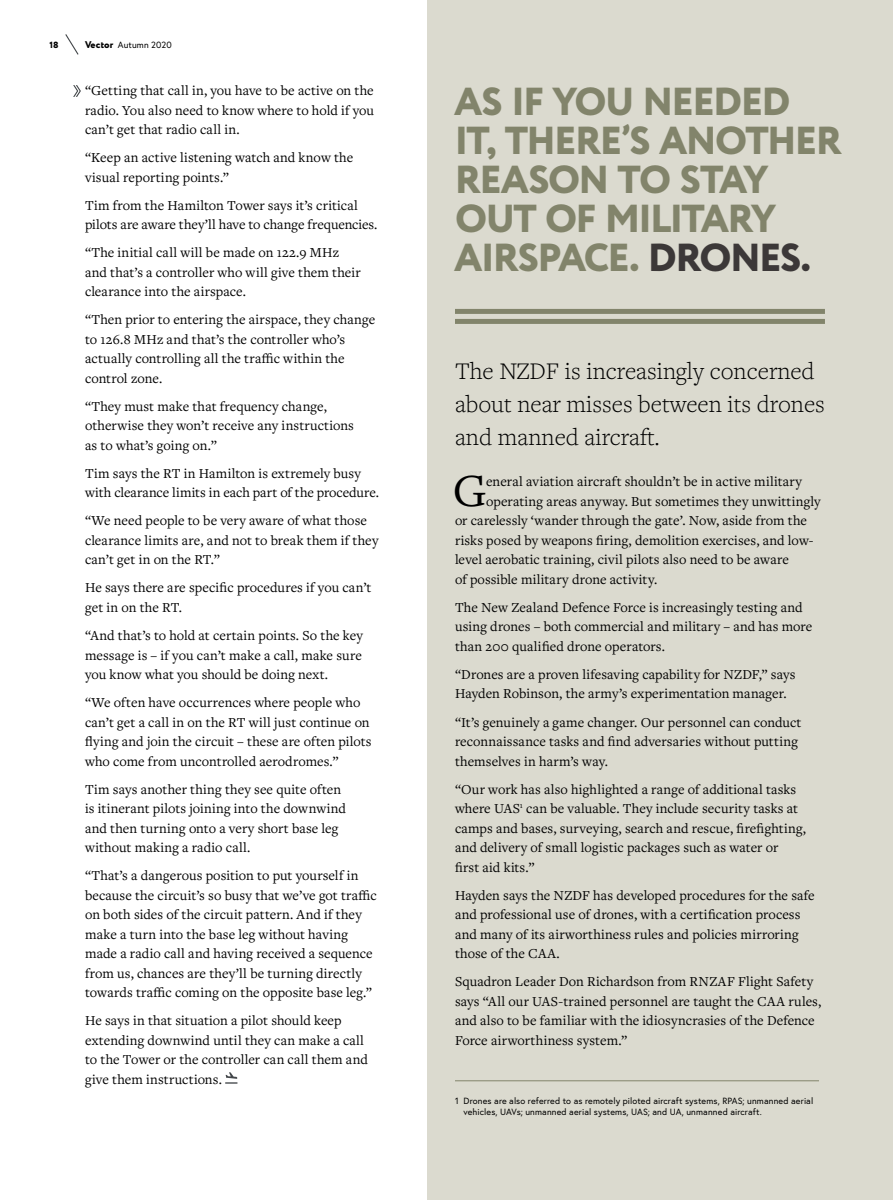
<style>
.page{position:relative;width:893px;height:1200px;background:#fff}
.page>*{position:absolute;margin:0;border:0;box-sizing:border-box;transform-origin:0 0}
.Body_-_first_para_sm{font:47.85px "Freight Text Pro";color:#000}
.t1{font:800 39px/39px "Circe";letter-spacing:-.045em;color:#82846b}
.Intro_Small{font:300 24.75px/33px "Freight Text Pro";color:#000}
.Body{font:14.25px/19.5px "Freight Text Pro";letter-spacing:.005em;color:#000}
.Body_-_first_para_sm-2{font:14.25px "Freight Text Pro";letter-spacing:.005em;color:#000}
.Footnote{font:9px/11.2px "Europa";letter-spacing:.015em;color:#000}
.t2{font:800 9px "Circe";color:#000}
.s1{font-family:"Circe";font-weight:800;font-size:9.75px}
.s2{color:#3c3838}
</style>
<div class="page">
<div style="left:427px;top:0;width:466px;height:1199px;background:#dbdacf"></div>
<svg style="left:225px;top:1072px;width:12px;height:11px"></svg>
<div style="left:455px;top:309px;width:370px;height:5px;background:#82846b"></div>
<div style="left:455px;top:319px;width:370px;height:5px;background:#82846b"></div>
<hr style="left:455px;top:1080px;width:364px;height:1px;background:#82846b">
<svg style="left:73px;top:85px;width:8px;height:12px"></svg>
<svg style="left:65px;top:34px;width:14px;height:21px"></svg>
<p class="t2" style="left:49px;top:38px;width:11px">18</p>
<p class="Footnote" style="left:85px;top:39px;width:88px"><span class="s1">Vector</span> Autumn 2020</p>
<p class="Body" style="left:85px;top:80px;width:291px;text-align:justify">“Getting that call in, you have to be active on the radio. You also need to know where to hold if you can’t get that radio call in.</p>
<p class="Body" style="left:85px;top:147px;width:270px">“Keep an active listening watch and know the visual reporting points.”</p>
<p class="Body" style="left:85px;top:195px;width:294px">Tim from the Hamilton Tower says it’s critical pilots are aware they’ll have to change frequencies.</p>
<p class="Body" style="left:85px;top:242px;width:277px">“The initial call will be made on 122.9 MHz and that’s a controller who will give them their clearance into the airspace.</p>
<p class="Body" style="left:85px;top:309px;width:292px">“Then prior to entering the airspace, they change to 126.8 MHz and that’s the controller who’s actually controlling all the traffic within the control zone.</p>
<p class="Body" style="left:85px;top:396px;width:270px">“They must make that frequency change, otherwise they won’t receive any instructions as to what’s going on.”</p>
<p class="Body" style="left:85px;top:463px;width:296px">Tim says the RT in Hamilton is extremely busy with clearance limits in each part of the procedure.</p>
<p class="Body" style="left:85px;top:510px;width:295px">“We need people to be very aware of what those clearance limits are, and not to break them if they can’t get in on the RT.”</p>
<p class="Body" style="left:85px;top:577px;width:288px">He says there are specific procedures if you can’t get in on the RT.</p>
<p class="Body" style="left:85px;top:625px;width:279px;text-align:justify">“And that’s to hold at certain points. So the key message is – if you can’t make a call, make sure you know what you should be doing next.</p>
<p class="Body" style="left:85px;top:692px;width:288px">“We often have occurrences where people who can’t get a call in on the RT will just continue on flying and join the circuit – these are often pilots who come from uncontrolled aerodromes.”</p>
<p class="Body" style="left:85px;top:778px;width:262px">Tim says another thing they see quite often is itinerant pilots joining into the downwind and then turning onto a very short base leg without making a radio call.</p>
<p class="Body" style="left:85px;top:865px;width:293px">“That’s a dangerous position to put yourself in because the circuit’s so busy that we’ve got traffic on both sides of the circuit pattern. And if they make a turn into the base leg without having made a radio call and having received a sequence from us, chances are they’ll be turning directly towards traffic coming on the opposite base leg.”</p>
<p class="Body" style="left:85px;top:1010px;width:284px">He says in that situation a pilot should keep extending downwind until they can make a call to the Tower or the controller can call them and give them instructions.</p>
<h1 class="t1" style="left:454px;top:85px;width:389px">AS IF YOU NEEDED<br>IT, THERE’S ANOTHER<br>REASON TO STAY<br>OUT OF MILITARY<br>AIRSPACE. <span class="s2">DRONES.</span></h1>
<p class="Intro_Small" style="left:455px;top:353px;width:371px">The NZDF is increasingly concerned about near misses between its drones and manned aircraft.</p>
<p class="Body_-_first_para_sm" style="left:453px;top:459px;width:35px">G</p>
<p class="Body_-_first_para_sm-2" style="left:486px;top:472px;width:317px">eneral aviation aircraft shouldn’t be in active military</p>
<p class="Body_-_first_para_sm-2" style="left:486px;top:491px;width:336px">operating areas anyway. But sometimes they unwittingly</p>
<p class="Body_-_first_para_sm-2" style="left:455px;top:511px;width:354px">or carelessly ‘wander through the gate’. Now, aside from the</p>
<p class="Body_-_first_para_sm-2" style="left:455px;top:530px;width:360px">risks posed by weapons firing, demolition exercises, and low-</p>
<p class="Body_-_first_para_sm-2" style="left:455px;top:550px;width:335px">level aerobatic training, civil pilots also need to be aware</p>
<p class="Body_-_first_para_sm-2" style="left:455px;top:569px;width:204px">of possible military drone activity.</p>
<p class="Body" style="left:455px;top:597px;width:359px">The New Zealand Defence Force is increasingly testing and using drones – both commercial and military – and has more than 200 qualified drone operators.</p>
<p class="Body" style="left:455px;top:664px;width:342px">“Drones are a proven lifesaving capability for NZDF,” says<br>Hayden Robinson, the army’s experimentation manager.</p>
<p class="Body" style="left:455px;top:711px;width:348px">“It’s genuinely a game changer. Our personnel can conduct reconnaissance tasks and find adversaries without putting themselves in harm’s way.</p>
<p class="Body" style="left:455px;top:778px;width:352px">“Our work has also highlighted a range of additional tasks where UAS<sup>1</sup> can be valuable. They include security tasks at camps and bases, surveying, search and rescue, firefighting, and delivery of small logistic packages such as water or first aid kits.”</p>
<p class="Body" style="left:455px;top:884px;width:361px">Hayden says the NZDF has developed procedures for the safe and professional use of drones, with a certification process and many of its airworthiness rules and policies mirroring those of the CAA.</p>
<p class="Body" style="left:455px;top:971px;width:368px">Squadron Leader Don Richardson from RNZAF Flight Safety says “All our UAS-trained personnel are taught the CAA rules, and also to be familiar with the idiosyncrasies of the Defence Force airworthiness system.”</p>
<p class="Footnote" style="left:463px;top:1094px;width:351px;text-indent:-9px">1 Drones are also referred to as remotely piloted aircraft systems, RPAS; unmanned aerial vehicles, UAVs; unmanned aerial systems, UAS; and UA, unmanned aircraft.</p>
</div>
